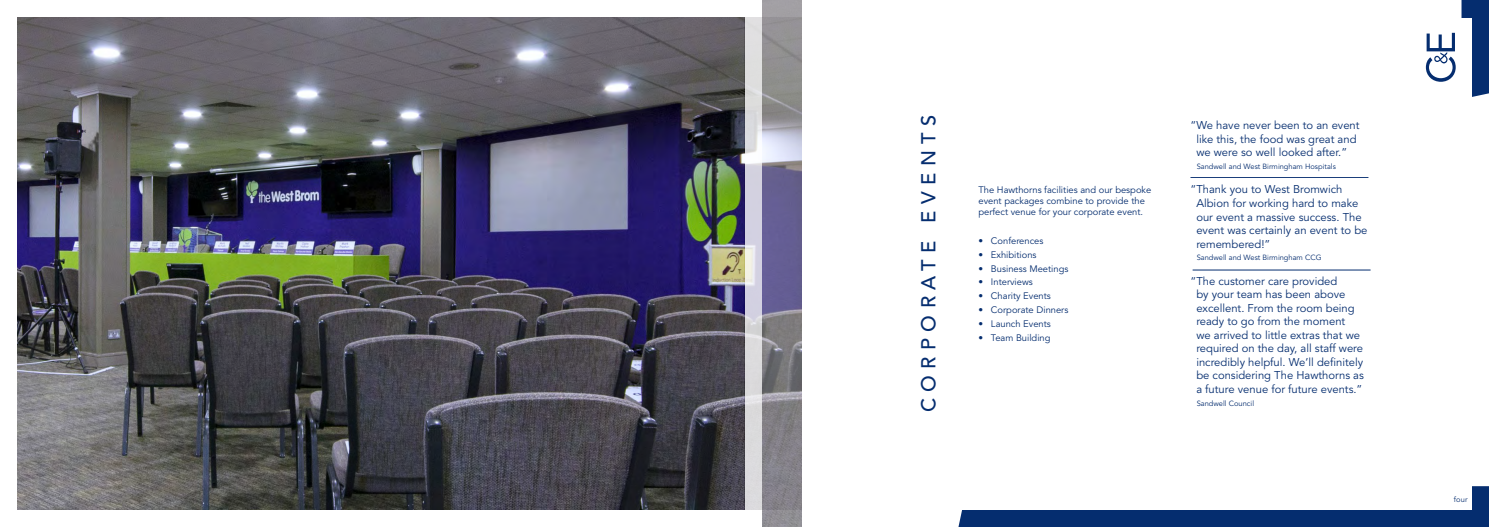
<style>
.page{position:relative;width:1489px;height:527px;background:#fff}
.page>*{position:absolute;margin:0;border:0;box-sizing:border-box;transform-origin:0 0}
.t1{font:500 20px "Avenir";letter-spacing:.32em;color:#052d6f}
.t2{font:11.25px/13.5px "Avenir";color:#052d6f}
.t3{font:9.38px/11.2px "Avenir";color:#052d6f}
.t4{font:7.5px "Avenir";color:#052d6f}
</style>
<div class="page">
<svg style="left:1461px;top:0;width:27px;height:97px;background:#1e427d"></svg>
<svg style="left:958px;top:486px;width:530px;height:40px;background:#21447f"></svg>
<div style="left:762px;top:18px;width:708px;height:490px;background:#fff"></div>
<img style="left:18px;top:18px;width:744px;height:490px">
<img style="left:762px;top:0;width:39px;height:526px">
<svg style="left:1425px;top:33px;width:30px;height:49px"></svg>
<hr style="left:1192px;top:269px;width:178px;height:1px;background:#052d6f">
<hr style="left:1190px;top:177px;width:178px;height:1px;background:#052d6f">
<p class="t1" style="left:917px;top:411px;width:298px;rotate:-90deg">CORPORATE EVENTS</p>
<p class="t3" style="left:978px;top:184px;width:174px">The Hawthorns facilities and our bespoke event packages combine to provide the perfect venue for your corporate event.</p>
<p class="t3" style="left:978px;top:235px;width:66px">• Conferences</p>
<p class="t3" style="left:978px;top:249px;width:60px">• Exhibitions</p>
<p class="t3" style="left:978px;top:263px;width:91px">• Business Meetings</p>
<p class="t3" style="left:978px;top:276px;width:56px">• Interviews</p>
<p class="t3" style="left:978px;top:290px;width:74px">• Charity Events</p>
<p class="t3" style="left:978px;top:304px;width:91px">• Corporate Dinners</p>
<p class="t3" style="left:978px;top:318px;width:74px">• Launch Events</p>
<p class="t3" style="left:978px;top:331px;width:74px">• Team Building</p>
<p class="t2" style="left:1190px;top:119px;width:171px;text-align:center">“We have never been to an event like this, the food was great and we were so well looked after.”</p>
<p class="t4" style="left:1196px;top:162px;width:141px">Sandwell and West Birmingham Hospitals</p>
<p class="t2" style="left:1196px;top:183px;width:173px;text-indent:-6px">“Thank you to West Bromwich<br>Albion for working hard to make our event a massive success. The event was certainly an event to be remembered!”</p>
<p class="t4" style="left:1196px;top:253px;width:126px">Sandwell and West Birmingham CCG</p>
<p class="t2" style="left:1196px;top:274px;width:169px;text-indent:-6px">“The customer care provided<br>by your team has been above excellent. From the room being ready to go from the moment<br>we arrived to little extras that we required on the day, all staff were incredibly helpful. We’ll definitely be considering The Hawthorns as a future venue for future events.”</p>
<p class="t4" style="left:1196px;top:398px;width:59px">Sandwell Council</p>
<p class="t4" style="left:1453px;top:495px;width:16px">four</p>
</div>
